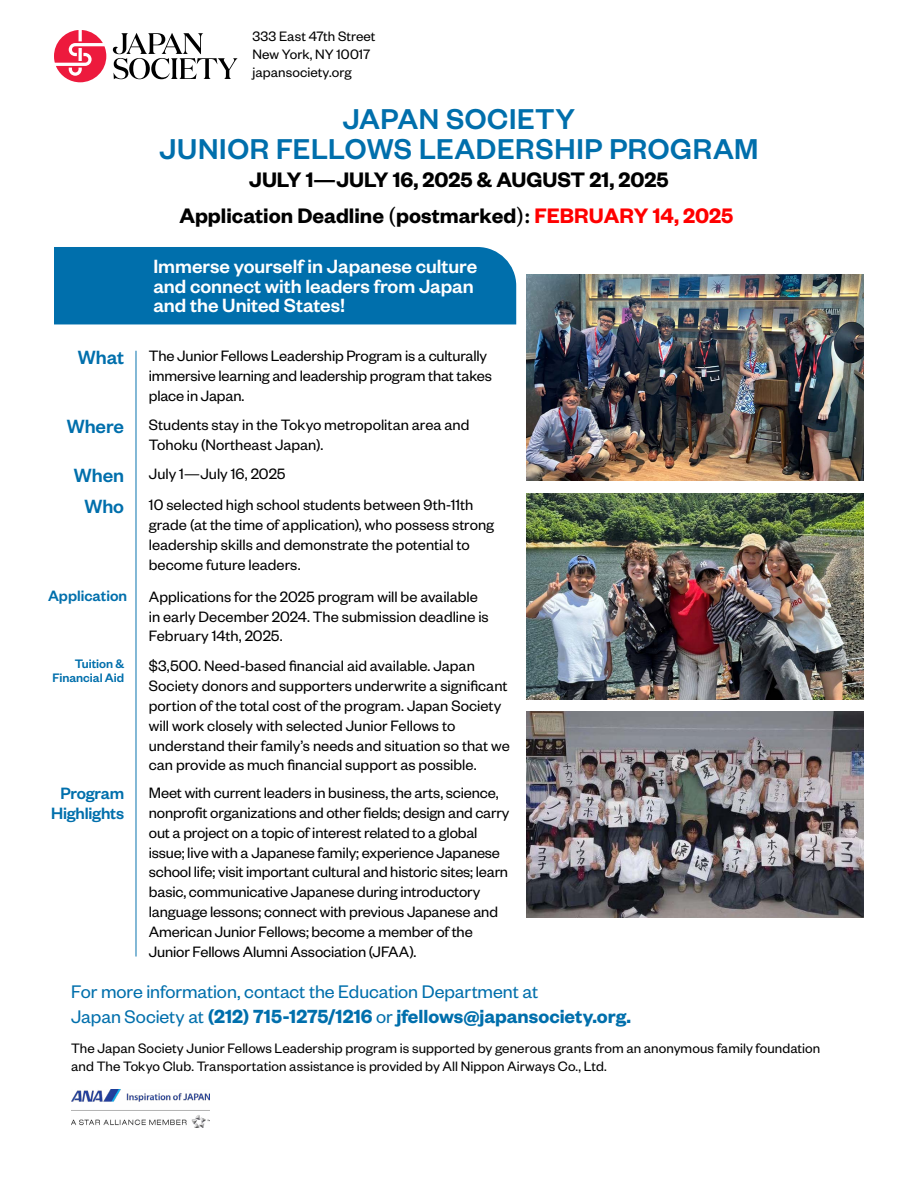
<style>
.page{position:relative;width:918px;height:1188px;background:#fff}
.page>*{position:absolute;margin:0;border:0;box-sizing:border-box;transform-origin:0 0}
.t1{font:500 31.5px/30px "Founders Grotesk";letter-spacing:.02em;color:#006fac;text-align:center}
.t2{font:600 23.1px "Test Founders Grotesk";color:#000}
.t3{font:600 23.1px "Founders Grotesk";color:#000}
.t4{font:500 21px/19.5px "Founders Grotesk";color:#fff}
.t5{font:500 21px/30.8px "Founders Grotesk";color:#006fac;text-align:center}
.t6{font:600 20.85px "Founders Grotesk";color:#006fac}
.t7{font:19.95px "Founders Grotesk";letter-spacing:-.005em;color:#006fac}
.t8{font:500 18px/19.5px "Founders Grotesk";letter-spacing:-.015em;color:#006fac;text-align:center}
.t9{font:16.5px/19.8px "Founders Grotesk";letter-spacing:-.005em;color:#000}
.t10{font:500 16.5px "Founders Grotesk";color:#006fac}
.t11{font:15px/18px "Founders Grotesk";letter-spacing:.005em;color:#000}
.t12{font:500 13.5px/13.5px "Founders Grotesk";color:#006fac;text-align:right}
.s1{font-family:"Minion Pro";font-weight:700}
.s2{color:#f00}
.s3{font-weight:400;font-size:19.95px}
</style>
<div class="page">
<div style="left:54px;top:247px;width:462px;height:77px;background:#006fac"></div>
<svg style="left:54px;top:30px;width:52px;height:52px"></svg>
<svg style="left:113px;top:33px;width:125px;height:46px"></svg>
<hr style="left:135px;top:351px;width:2px;height:606px;background:#006fac">
<img style="left:71px;top:1089px;width:138px;height:39px">
<img style="left:527px;top:494px;width:337px;height:206px">
<img style="left:527px;top:712px;width:337px;height:206px">
<img style="left:527px;top:275px;width:337px;height:206px">
<p class="t11" style="left:253px;top:27px;width:124px">333 East 47th Street<br>New York, NY 10017 japansociety.org</p>
<h1 class="t1" style="left:159px;top:103px;width:601px">JAPAN SOCIETY<br>JUNIOR FELLOWS LEADERSHIP PROGRAM</h1>
<h2 class="t3" style="left:249px;top:165px;width:421px">JULY 1—JULY 16, 2025 &amp; AUGUST 21, 2025</h2>
<h2 class="t2" style="left:179px;top:201px;width:555px">Application Deadline <span class="s1">(</span>postmarked<span class="s1">):</span> <span class="s2">FEBRUARY 14, 2025</span></h2>
<p class="t5" style="left:78px;top:341px;width:48px">What</p>
<p class="t5" style="left:67px;top:410px;width:59px">Where</p>
<p class="t5" style="left:74px;top:459px;width:52px">When<br>Who</p>
<p class="t10" style="left:48px;top:585px;width:81px">Application</p>
<p class="t12" style="left:52px;top:656px;width:73px">Tuition &amp;<br>Financial Aid</p>
<p class="t8" style="left:51px;top:783px;width:75px">Program<br>Highlights</p>
<p class="t4" style="left:153px;top:256px;width:325px">Immerse yourself in Japanese culture and connect with leaders from Japan and the United States!</p>
<p class="t9" style="left:149px;top:345px;width:345px">The Junior Fellows Leadership Program is a culturally immersive learning and leadership program that takes place in Japan.</p>
<p class="t9" style="left:149px;top:414px;width:322px">Students stay in the Tokyo metropolitan area and<br>Tohoku (Northeast Japan).</p>
<p class="t9" style="left:149px;top:458px;width:326px;line-height:30.8px">July 1—July 16, 2025<br>10 selected high school students between 9th-11th</p>
<p class="t9" style="left:149px;top:514px;width:347px">grade (at the time of application), who possess strong leadership skills and demonstrate the potential to become future leaders.</p>
<p class="t9" style="left:149px;top:586px;width:341px">Applications for the 2025 program will be available in early December 2024. The submission deadline is<br>February 14th, 2025.</p>
<p class="t9" style="left:149px;top:655px;width:362px">$3,500. Need-based financial aid available. Japan Society donors and supporters underwrite a significant portion of the total cost of the program. Japan Society will work closely with selected Junior Fellows to understand their family’s needs and situation so that we can provide as much financial support as possible.</p>
<p class="t9" style="left:149px;top:782px;width:362px">Meet with current leaders in business, the arts, science, nonprofit organizations and other fields; design and carry out a project on a topic of interest related to a global issue; live with a Japanese family; experience Japanese school life; visit important cultural and historic sites; learn basic, communicative Japanese during introductory language lessons; connect with previous Japanese and American Junior Fellows; become a member of the Junior Fellows Alumni Association (JFAA).</p>
<p class="t7" style="left:71px;top:980px;width:468px">For more information, contact the Education Department at</p>
<p class="t6" style="left:71px;top:1003px;width:562px"><span class="s3">Japan Society at</span> (212) 715-1275/1216 <span class="s3">or</span> jfellows@japansociety.org.</p>
<p class="t11" style="left:71px;top:1039px;width:751px">The Japan Society Junior Fellows Leadership program is supported by generous grants from an anonymous family foundation and The Tokyo Club. Transportation assistance is provided by All Nippon Airways Co., Ltd.</p>
</div>
